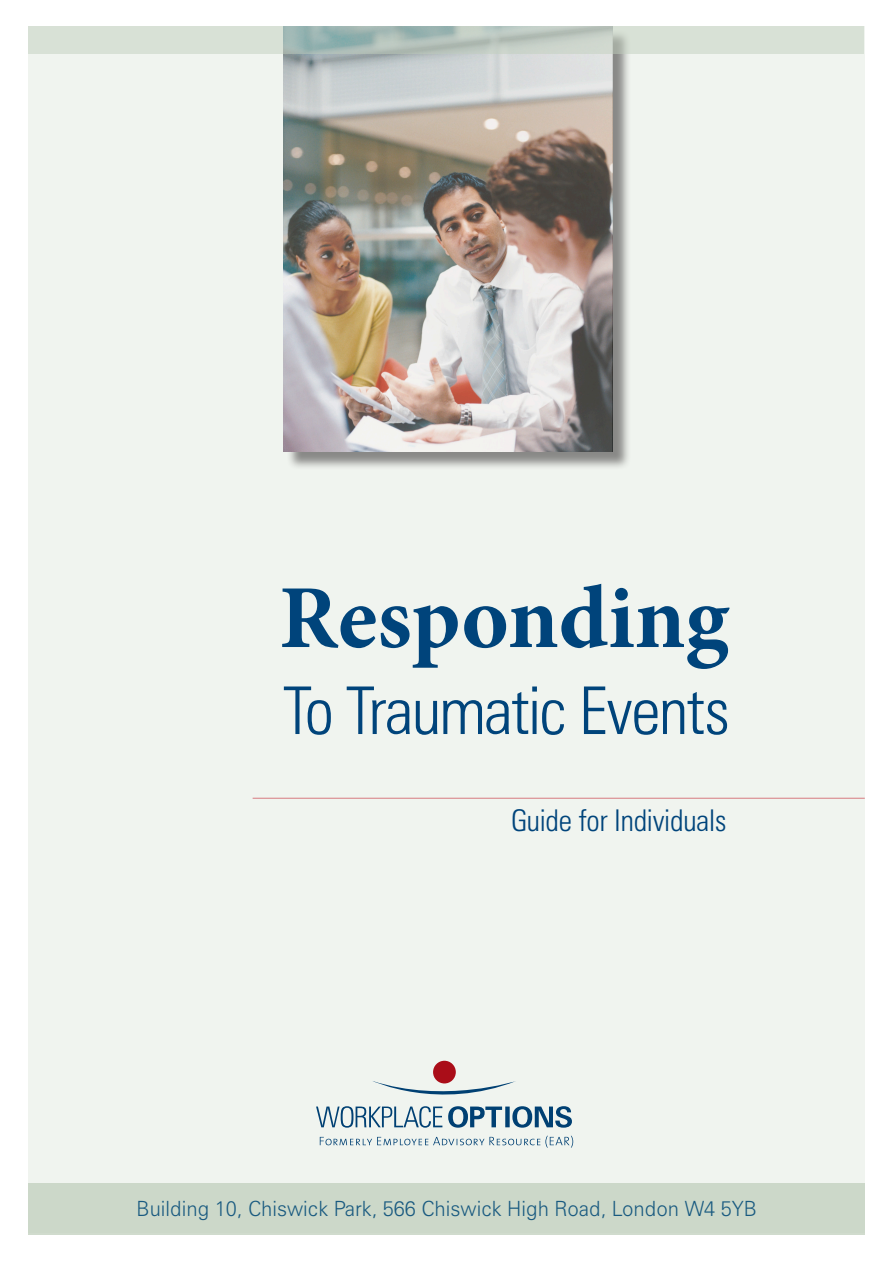
<style>
.page{position:relative;width:893px;height:1263px;background:#fff}
.page>*{position:absolute;margin:0;border:0;box-sizing:border-box;transform-origin:0 0}
.t1{font:700 90px "Minion Pro";color:#00447b}
.t2{font:300 condensed 66px "Zurich BT";letter-spacing:-.02em;color:#00447b}
.t3{font:300 condensed 30px "Zurich BT";color:#00447b}
.Verdana_Body_Blurb{font:300 21px "Zurich BT";color:#195a80;scale:.95 1}
</style>
<div class="page">
<div style="left:28px;top:27px;width:837px;height:1206px;background:#f0f4ef"></div>
<div style="left:28px;top:1184px;width:837px;height:51px;background:#ccd8c9"></div>
<div style="left:433px;top:1061px;width:23px;height:22px;background:#aa0d18;border-radius:50%"></div>
<svg style="left:316px;top:1081px;width:256px;height:47px"></svg>
<svg style="left:320px;top:1136px;width:253px;height:11px"></svg>
<hr style="left:253px;top:798px;width:612px;height:1px;background:#da888d">
<div style="left:286px;top:29px;width:345px;height:442px;background:#231f20;opacity:.5"></div>
<img style="left:284px;top:54px;width:328px;height:398px">
<svg style="left:28px;top:27px;width:836px;height:27px;background:#c7d3ca"></svg>
<p class="t1" style="left:279px;top:555px;width:451px">Responding</p>
<p class="t2" style="left:284px;top:670px;width:448px">To Traumatic Events</p>
<p class="t3" style="left:511px;top:802px;width:217px">Guide for Individuals</p>
<p class="Verdana_Body_Blurb" style="left:137px;top:1195px;width:655px">Building 10, Chiswick Park, 566 Chiswick High Road, London W4 5YB</p>
</div>
